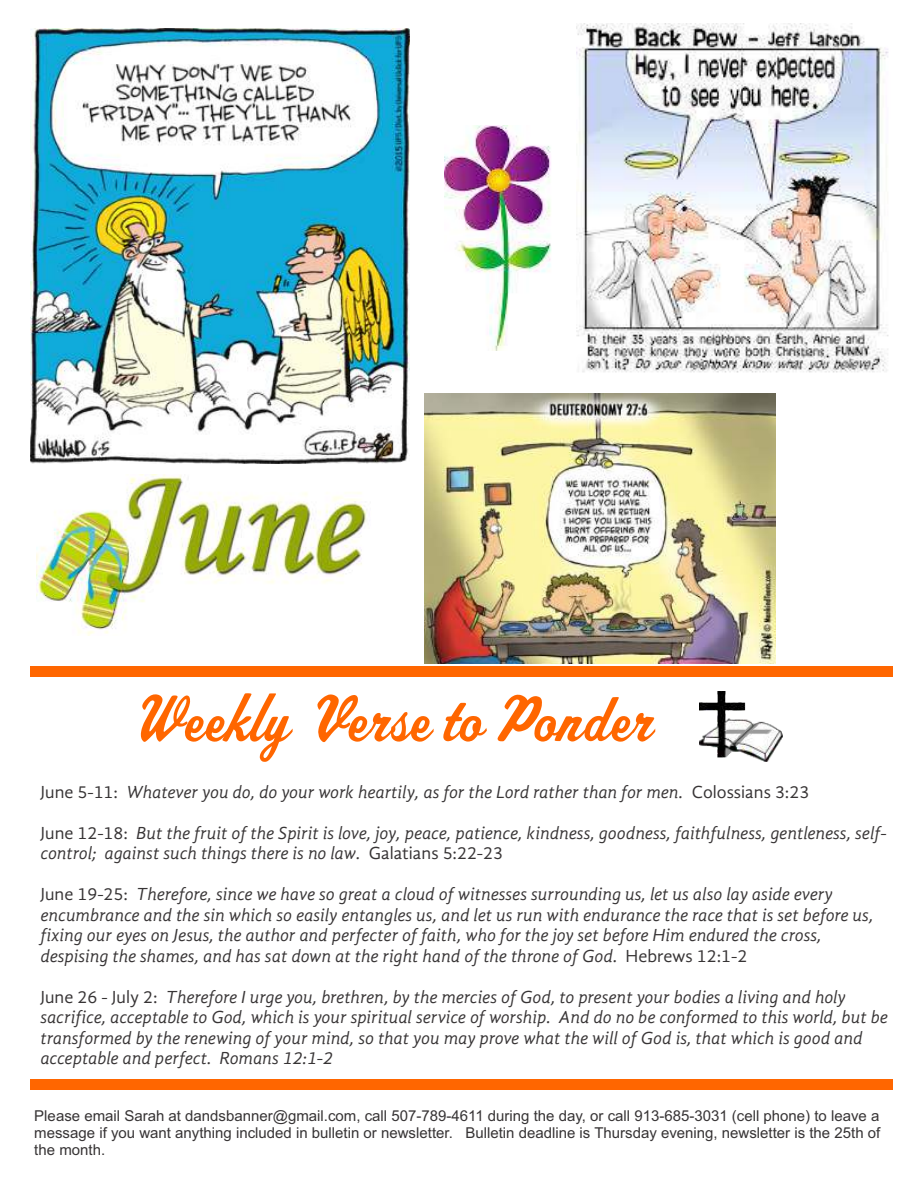
<style>
.page{position:relative;width:918px;height:1188px;background:#fff}
.page>*{position:absolute;margin:0;border:0;box-sizing:border-box;transform-origin:0 0}
.t1{font:68.85px "Athletic Script";color:#f60}
.t2{font:italic 18px/20.5px "Gandhi Sans";color:#373435}
.t3{font:15px/16.8px "Arial";color:#373435;text-align:justify}
.s1{font-style:normal}
</style>
<div class="page">
<img style="left:700px;top:691px;width:83px;height:71px">
<div style="left:30px;top:666px;width:863px;height:11px;background:#f60"></div>
<div style="left:30px;top:1079px;width:863px;height:11px;background:#f60"></div>
<img style="left:31px;top:29px;width:379px;height:435px">
<img style="left:576px;top:24px;width:313px;height:349px">
<img style="left:425px;top:394px;width:351px;height:270px">
<img style="left:37px;top:475px;width:330px;height:160px">
<img style="left:445px;top:125px;width:107px;height:226px">
<h1 class="t1" style="left:128px;top:693px;width:526px">Weekly Verse to Ponder</h1>
<p class="t2" style="left:40px;top:783px;width:770px"><span class="s1">June 5-11:</span> Whatever you do, do your work heartily, as for the Lord rather than for men. <span class="s1">Colossians 3:23</span></p>
<p class="t2" style="left:40px;top:824px;width:848px"><span class="s1">June 12-18:</span> But the fruit of the Spirit is love, joy, peace, patience, kindness, goodness, faithfulness, gentleness, self&shy;control; against such things there is no law. <span class="s1">Galatians 5:22-23</span></p>
<p class="t2" style="left:40px;top:885px;width:835px"><span class="s1">June 19-25:</span> Therefore, since we have so great a cloud of witnesses surrounding us, let us also lay aside every encumbrance and the sin which so easily entangles us, and let us run with endurance the race that is set before us, fixing our eyes on Jesus, the author and perfecter of faith, who for the joy set before Him endured the cross, despising the shames, and has sat down at the right hand of the throne of God. <span class="s1">Hebrews 12:1-2</span></p>
<p class="t2" style="left:40px;top:988px;width:849px"><span class="s1">June 26 - July 2:</span> Therefore I urge you, brethren, by the mercies of God, to present your bodies a living and holy sacrifice, acceptable to God, which is your spiritual service of worship. And do no be conformed to this world, but be transformed by the renewing of your mind, so that you may prove what the will of God is, that which is good and acceptable and perfect. Romans 12:1-2</p>
<p class="t3" style="left:34px;top:1109px;width:848px">Please email Sarah at dandsbanner@gmail.com, call 507-789-4611 during the day, or call 913-685-3031 (cell phone) to leave a message if you want anything included in bulletin or newsletter. Bulletin deadline is Thursday evening, newsletter is the 25th of the month.</p>
</div>
